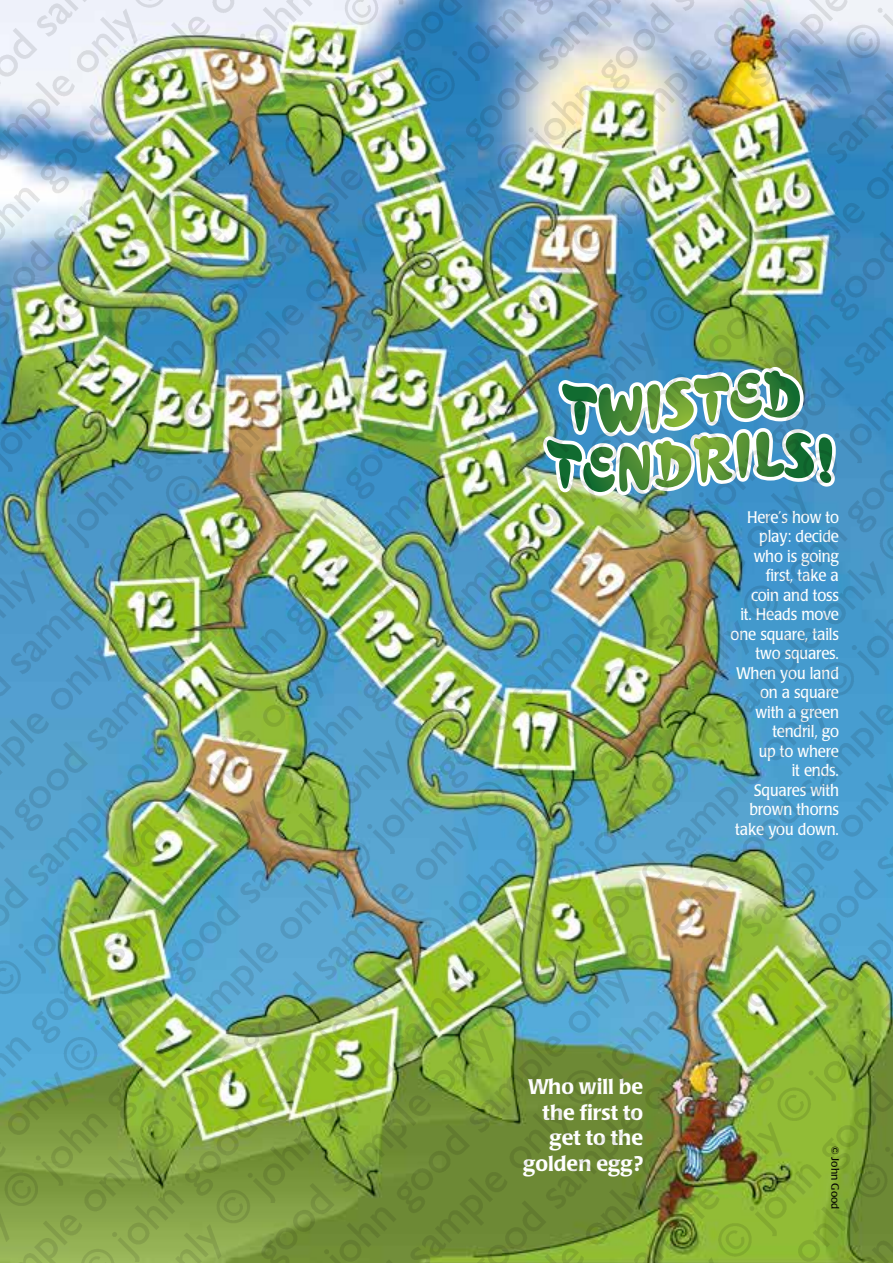
<style>
.page{position:relative;width:893px;height:1263px;background:#fff}
.page>*{position:absolute;margin:0;border:0;box-sizing:border-box;transform-origin:0 0}
.t1{font:500 21px/25.5px "Poppl Laudatio";color:#fff;text-align:right}
.t2{font:16.5px/19.5px "Poppl Laudatio";letter-spacing:-.01em;color:#fff;text-align:right;scale:.9 1}
.t3{font:10.5px "Poppl Laudatio";color:#000}
</style>
<div class="page">
<img style="left:0;top:0;width:893px;height:1263px">
<img style="left:542px;top:366px;width:295px;height:131px">
<p class="t2" style="left:731px;top:507px;width:122px">Here’s how to play: decide who is going first, take a<br>coin and toss<br>it. Heads move one square, tails two squares.<br>When you land on a square with a green tendril, go<br>up to where<br>it ends.<br>Squares with brown thorns take you down.</p>
<p class="t1" style="left:523px;top:1074px;width:121px">Who will be the first to get to the golden egg?</p>
<p class="t3" style="left:841px;top:1145px;width:65px;rotate:90deg">© John Good</p>
</div>
